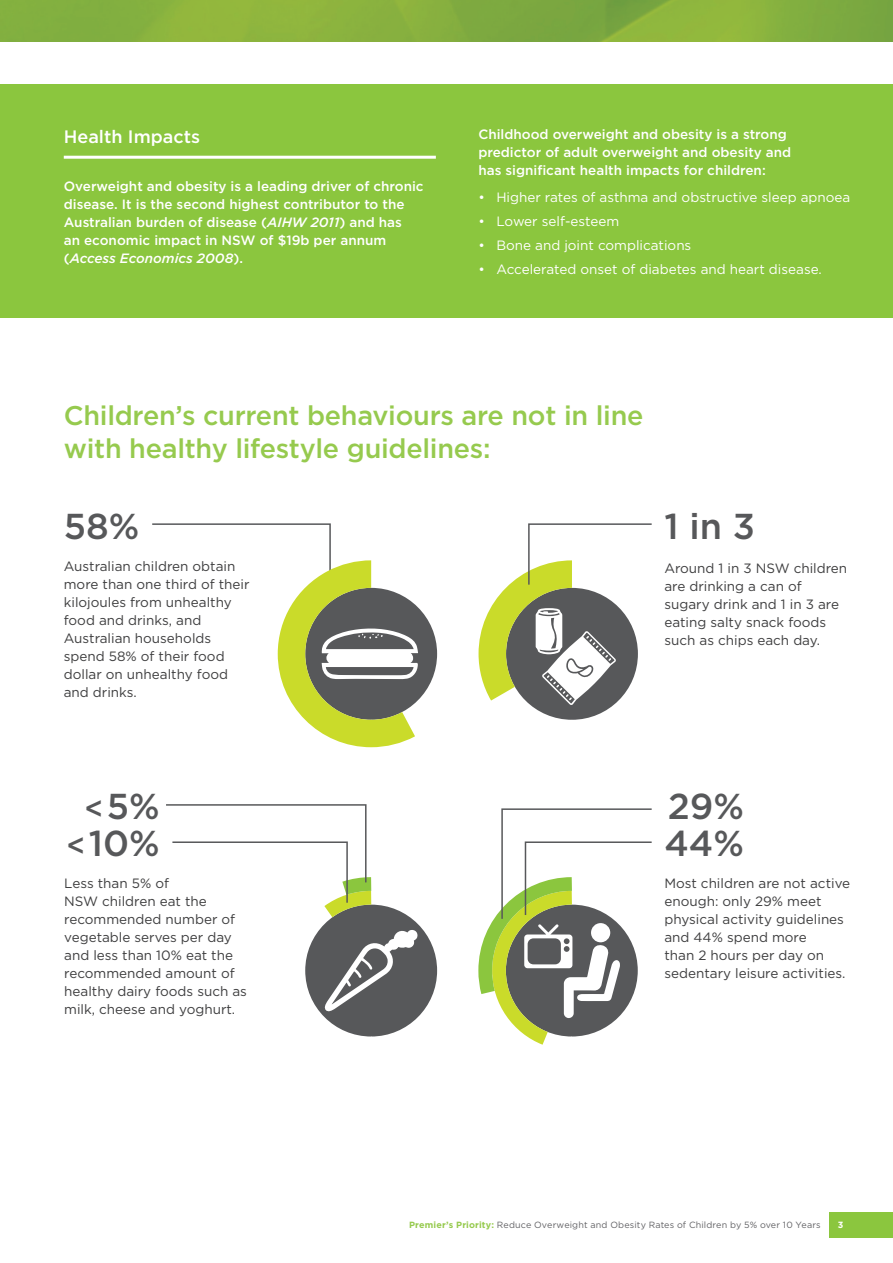
<style>
.page{position:relative;width:893px;height:1263px;background:#fff}
.page>*{position:absolute;margin:0;border:0;box-sizing:border-box;transform-origin:0 0}
.Page_Heading{font:500 36px "Gotham";color:#57585a}
.Paragraph_Style_1{font:500 27px/33px "Gotham";letter-spacing:-.01em;color:#96ca4e}
.Actions_Heading{font:500 18px "Gotham";color:#fff}
.Body_Copy{font:13.5px/18px "Gotham";color:#3e3e3f}
.Page_Heading-2{font:500 13.5px/18px "Gotham";color:#fff}
.t1{font:13.5px "Gotham";color:#fff}
.Body_Copy-2{font:500 13.5px/18px "Gotham";color:#fff}
.t2{font:9px "Gotham";letter-spacing:.015em;color:#636366}
._4__Page_footer___nu{font:700 9px "Gotham";color:#fff}
.s1{font-style:italic}
.s2{font-size:30px}
.s3{font-weight:700;color:#96ca4e}
</style>
<div class="page">
<img style="left:0;top:0;width:893px;height:42px">
<div style="left:829px;top:1212px;width:64px;height:25px;background:#8bc63e"></div>
<div style="left:0;top:85px;width:893px;height:233px;background:#8bc63e"></div>
<hr style="left:64px;top:156px;width:372px;height:3px;background:#fff">
<svg style="left:478px;top:808px;width:174px;height:237px"></svg>
<svg style="left:492px;top:574px;width:160px;height:159px"></svg>
<svg style="left:291px;top:574px;width:160px;height:159px"></svg>
<svg style="left:152px;top:523px;width:266px;height:224px"></svg>
<svg style="left:479px;top:523px;width:173px;height:182px"></svg>
<svg style="left:291px;top:891px;width:160px;height:159px"></svg>
<svg style="left:166px;top:804px;width:252px;height:208px"></svg>
<p class="Actions_Heading" style="left:64px;top:126px;width:138px">Health Impacts</p>
<p class="Page_Heading-2" style="left:64px;top:177px;width:361px">Overweight and obesity is a leading driver of chronic disease. It is the second highest contributor to the Australian burden of disease (<span class="s1">AIHW 2011</span>) and has<br>an economic impact in NSW of $19b per annum (<span class="s1">Access Economics 2008</span>).</p>
<p class="Body_Copy-2" style="left:478px;top:125px;width:314px">Childhood overweight and obesity is a strong predictor of adult overweight and obesity and has significant health impacts for children:</p>
<p class="t1" style="left:478px;top:190px;width:373px">• Higher rates of asthma and obstructive sleep apnoea</p>
<p class="t1" style="left:478px;top:214px;width:142px">• Lower self-esteem</p>
<p class="t1" style="left:478px;top:238px;width:214px">• Bone and joint complications</p>
<p class="t1" style="left:478px;top:262px;width:345px">• Accelerated onset of diabetes and heart disease.</p>
<p class="Paragraph_Style_1" style="left:64px;top:398px;width:581px">Children’s current behaviours are not in line with healthy lifestyle guidelines:</p>
<p class="Page_Heading" style="left:64px;top:506px;width:77px">58%</p>
<p class="Body_Copy" style="left:64px;top:557px;width:187px">Australian children obtain more than one third of their kilojoules from unhealthy food and drinks, and<br>Australian households spend 58% of their food dollar on unhealthy food and drinks.</p>
<p class="Page_Heading" style="left:664px;top:506px;width:92px">1 in 3</p>
<p class="Body_Copy" style="left:664px;top:560px;width:184px">Around 1 in 3 NSW children are drinking a can of sugary drink and 1 in 3 are eating salty snack foods such as chips each day.</p>
<p class="Page_Heading" style="left:84px;top:785px;width:77px"><span class="s2">&lt;</span>5%</p>
<p class="Page_Heading" style="left:67px;top:823px;width:95px"><span class="s2">&lt;</span>10%</p>
<p class="Body_Copy" style="left:64px;top:874px;width:184px">Less than 5% of<br>NSW children eat the recommended number of vegetable serves per day and less than 10% eat the recommended amount of healthy dairy foods such as milk, cheese and yoghurt.</p>
<p class="Page_Heading" style="left:668px;top:785px;width:78px">29%</p>
<p class="Page_Heading" style="left:664px;top:823px;width:81px">44%</p>
<p class="Body_Copy" style="left:664px;top:874px;width:187px">Most children are not active enough: only 29% meet physical activity guidelines and 44% spend more<br>than 2 hours per day on sedentary leisure activities.</p>
<p class="t2" style="left:409px;top:1220px;width:413px"><span class="s3">Premier’s Priority:</span> Reduce Overweight and Obesity Rates of Children by 5% over 10 Years</p>
<p class="_4__Page_footer___nu" style="left:838px;top:1219px;width:7px">3</p>
</div>
